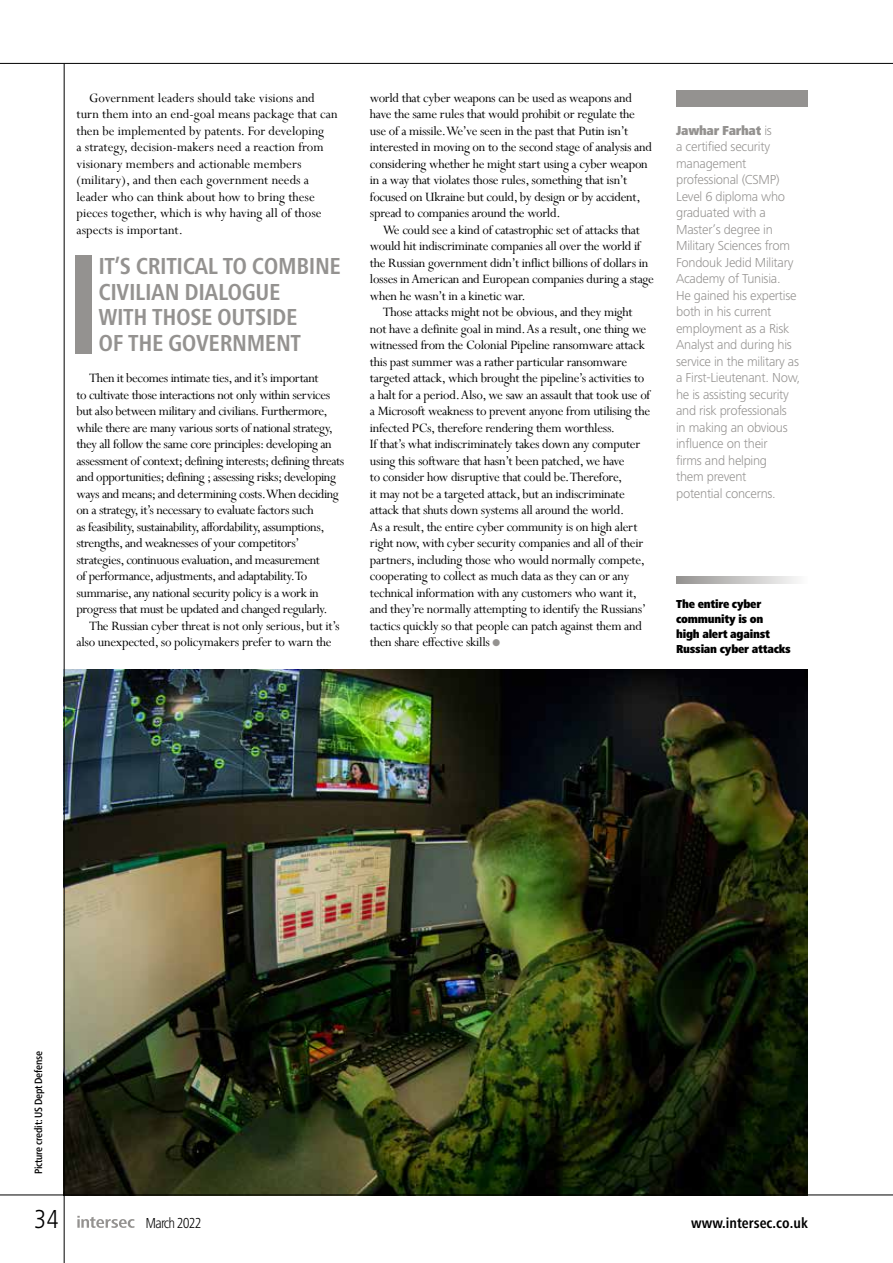
<style>
.page{position:relative;width:893px;height:1263px;background:#fff}
.page>*{position:absolute;margin:0;border:0;box-sizing:border-box;transform-origin:0 0}
.t1{font:300 condensed 27px "Frutiger Next LTW1 G";color:#000}
.t2{font:700 condensed 24px/25.5px "Frutiger Next LT";letter-spacing:-.015em;color:#949290}
.t3{font:700 condensed 15px "Frutiger Next LT";color:#000}
.t4{font:300 condensed 15px "Frutiger Next LTW1 G";letter-spacing:-.06em;color:#000}
.t5{font:14.25px/16.5px "Perpetua";letter-spacing:-.02em;color:#000}
.t6{font:14.25px/16.5px "Perpetua";color:#000}
.t7{font:300 13.5px/16.5px "Frutiger Next LT";letter-spacing:-.02em;color:#949290}
.t8{font:900 condensed 13.5px "Frutiger Next Pro";letter-spacing:-.02em;color:#949290}
.t9{font:900 condensed 12px/15px "Frutiger Next Pro";letter-spacing:-.02em;color:#000}
.t10{font:500 condensed 10.5px "Frutiger Neue LT Pro";letter-spacing:-.02em;color:#000}
.s1{color:#949290}
.s2{font-family:"Frutiger Next LT";font-weight:300;font-stretch:normal}
</style>
<div class="page">
<img style="left:65px;top:670px;width:743px;height:524px">
<svg style="left:676px;top:576px;width:122px;height:7px"></svg>
<hr style="left:64px;top:64px;width:1px;height:1199px;background:#000">
<hr style="left:0;top:63px;width:893px;height:1px;background:#000">
<svg style="left:77px;top:1216px;width:58px;height:12px"></svg>
<hr style="left:0;top:1194px;width:893px;height:1px;background:#000">
<div style="left:676px;top:90px;width:132px;height:17px;background:#949290"></div>
<div style="left:75px;top:255px;width:17px;height:99px;background:#949290"></div>
<p class="t6" style="left:77px;top:89px;width:262px;text-indent:13px">Government leaders should take visions and turn them into an end-goal means package that can then be implemented by patents. For developing<br>a strategy, decision-makers need a reaction from visionary members and actionable members (military), and then each government needs a leader who can think about how to bring these pieces together, which is why having all of those aspects is important.</p>
<h2 class="t2" style="left:98px;top:254px;width:244px">IT’S CRITICAL TO COMBINE<br>CIVILIAN DIALOGUE<br>WITH THOSE OUTSIDE<br>OF THE GOVERNMENT</h2>
<p class="t5" style="left:77px;top:369px;width:269px;text-indent:13px">Then it becomes intimate ties, and it’s important<br>to cultivate those interactions not only within services but also between military and civilians. Furthermore, while there are many various sorts of national strategy, they all follow the same core principles: developing an assessment of context; defining interests; defining threats and opportunities; defining ; assessing risks; developing ways and means; and determining costs.When deciding on a strategy, it’s necessary to evaluate factors such<br>as feasibility, sustainability, affordability, assumptions, strengths, and weaknesses of your competitors’ strategies, continuous evaluation, and measurement<br>of performance, adjustments, and adaptability. To summarise, any national security policy is a work in progress that must be updated and changed regularly.</p>
<p class="t5" style="left:77px;top:617px;width:264px;text-indent:13px">The Russian cyber threat is not only serious, but it’s also unexpected, so policymakers prefer to warn the</p>
<p class="t5" style="left:370px;top:89px;width:284px">world that cyber weapons can be used as weapons and have the same rules that would prohibit or regulate the use of a missile. We’ve seen in the past that Putin isn’t interested in moving on to the second stage of analysis and considering whether he might start using a cyber weapon in a way that violates those rules, something that isn’t focused on Ukraine but could, by design or by accident, spread to companies around the world.</p>
<p class="t5" style="left:370px;top:221px;width:286px;text-indent:13px">We could see a kind of catastrophic set of attacks that would hit indiscriminate companies all over the world if the Russian government didn’t inflict billions of dollars in losses in American and European companies during a stage when he wasn’t in a kinetic war.</p>
<p class="t5" style="left:370px;top:303px;width:282px;text-indent:13px">Those attacks might not be obvious, and they might not have a definite goal in mind. As a result, one thing we witnessed from the Colonial Pipeline ransomware attack this past summer was a rather particular ransomware targeted attack, which brought the pipeline’s activities to a halt for a period. Also, we saw an assault that took use of a Microsoft weakness to prevent anyone from utilising the infected PCs, therefore rendering them worthless.<br>If that’s what indiscriminately takes down any computer using this software that hasn’t been patched, we have<br>to consider how disruptive that could be. Therefore,<br>it may not be a targeted attack, but an indiscriminate attack that shuts down systems all around the world.<br>As a result, the entire cyber community is on high alert right now, with cyber security companies and all of their partners, including those who would normally compete, cooperating to collect as much data as they can or any technical information with any customers who want it, and they’re normally attempting to identify the Russians’ tactics quickly so that people can patch against them and then share effective skills <span class="s1">●</span></p>
<p class="t8" style="left:676px;top:122px;width:97px">Jawhar Farhat <span class="s2">is</span></p>
<p class="t7" style="left:676px;top:138px;width:126px">a certified security management professional (CSMP)<br>Level 6 diploma who graduated with a<br>Master’s degree in<br>Military Sciences from<br>Fondouk Jedid Military<br>Academy of Tunisia.<br>He gained his expertise both in his current employment as a Risk<br>Analyst and during his service in the military as a First-Lieutenant. Now, he is assisting security and risk professionals<br>in making an obvious influence on their<br>firms and helping<br>them prevent<br>potential concerns.</p>
<p class="t9" style="left:676px;top:596px;width:116px">The entire cyber community is on<br>high alert against<br>Russian cyber attacks</p>
<p class="t10" style="left:32px;top:1174px;width:125px;rotate:-90deg">Picture credit: US Dept Defense</p>
<h1 class="t1" style="left:34px;top:1203px;width:26px">34</h1>
<p class="t4" style="left:146px;top:1214px;width:58px">March 2022</p>
<p class="t3" style="left:691px;top:1214px;width:118px">www.intersec.co.uk</p>
</div>
